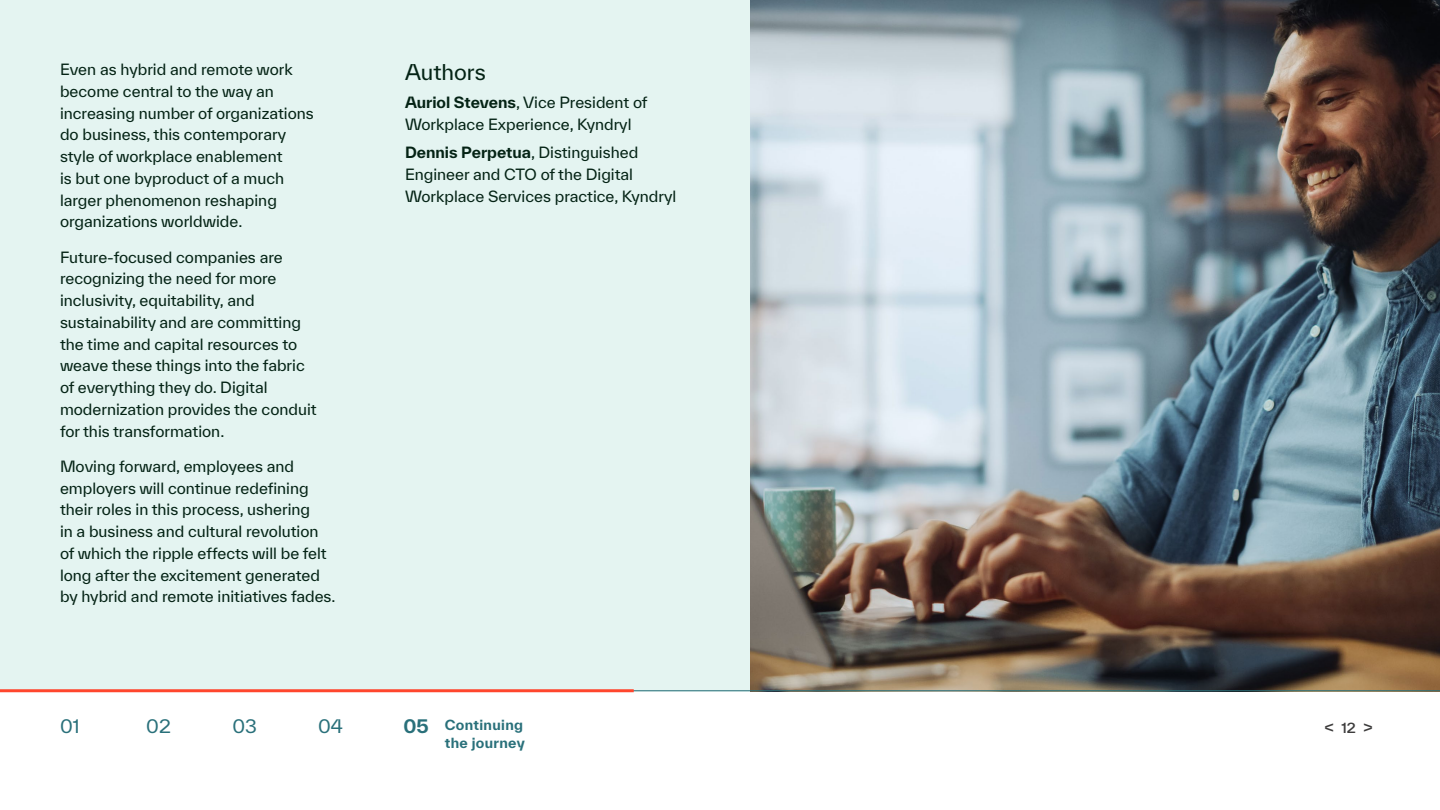
<style>
.page{position:relative;width:1440px;height:810px;background:#fff}
.page>*{position:absolute;margin:0;border:0;box-sizing:border-box;transform-origin:0 0}
.t1{font:21px "TWK Everett";color:#042315}
.t2{font:18px "TWK Everett";color:#29707a}
.t3{font:700 18px "TWK Everett";color:#29707a}
.t4{font:500 16.5px "TWK Everett";color:#3d3c3c}
.t5{font:15px/21.8px "TWK Everett";color:#042315}
.t6{font:700 13.5px/18px "TWK Everett";letter-spacing:.025em;color:#29707a}
.s1{font-weight:700}
</style>
<div class="page">
<div style="left:0;top:0;width:765px;height:692px;background:#e4f4f1"></div>
<img style="left:750px;top:0;width:690px;height:692px">
<hr style="left:0;top:690px;width:1440px;height:1px;background:#29707a">
<hr style="left:0;top:689px;width:634px;height:3px;background:#ff462d">
<p class="t5" style="left:60px;top:58px;width:255px">Even as hybrid and remote work become central to the way an increasing number of organizations do business, this contemporary style of workplace enablement<br>is but one byproduct of a much larger phenomenon reshaping organizations worldwide.</p>
<p class="t5" style="left:60px;top:246px;width:258px">Future-focused companies are recognizing the need for more inclusivity, equitability, and sustainability and are committing the time and capital resources to weave these things into the fabric of everything they do. Digital modernization provides the conduit for this transformation.</p>
<p class="t5" style="left:60px;top:455px;width:277px">Moving forward, employees and employers will continue redefining their roles in this process, ushering<br>in a business and cultural revolution of which the ripple effects will be felt long after the excitement generated by hybrid and remote initiatives fades.</p>
<h1 class="t1" style="left:405px;top:57px;width:82px">Authors</h1>
<p class="t5" style="left:405px;top:91px;width:244px"><span class="s1">Auriol Stevens</span>, Vice President of<br>Workplace Experience, Kyndryl</p>
<p class="t5" style="left:405px;top:142px;width:273px"><span class="s1">Dennis Perpetua</span>, Distinguished<br>Engineer and CTO of the Digital<br>Workplace Services practice, Kyndryl</p>
<p class="t2" style="left:60px;top:714px;width:21px">01</p>
<p class="t2" style="left:146px;top:714px;width:26px">02</p>
<p class="t2" style="left:233px;top:714px;width:26px">03</p>
<p class="t2" style="left:318px;top:714px;width:26px">04</p>
<p class="t3" style="left:404px;top:713px;width:27px">05</p>
<p class="t4" style="left:1324px;top:714px;width:50px">&lt; <sub>12</sub> &gt;</p>
<p class="t6" style="left:445px;top:716px;width:82px">Continuing the journey</p>
</div>
